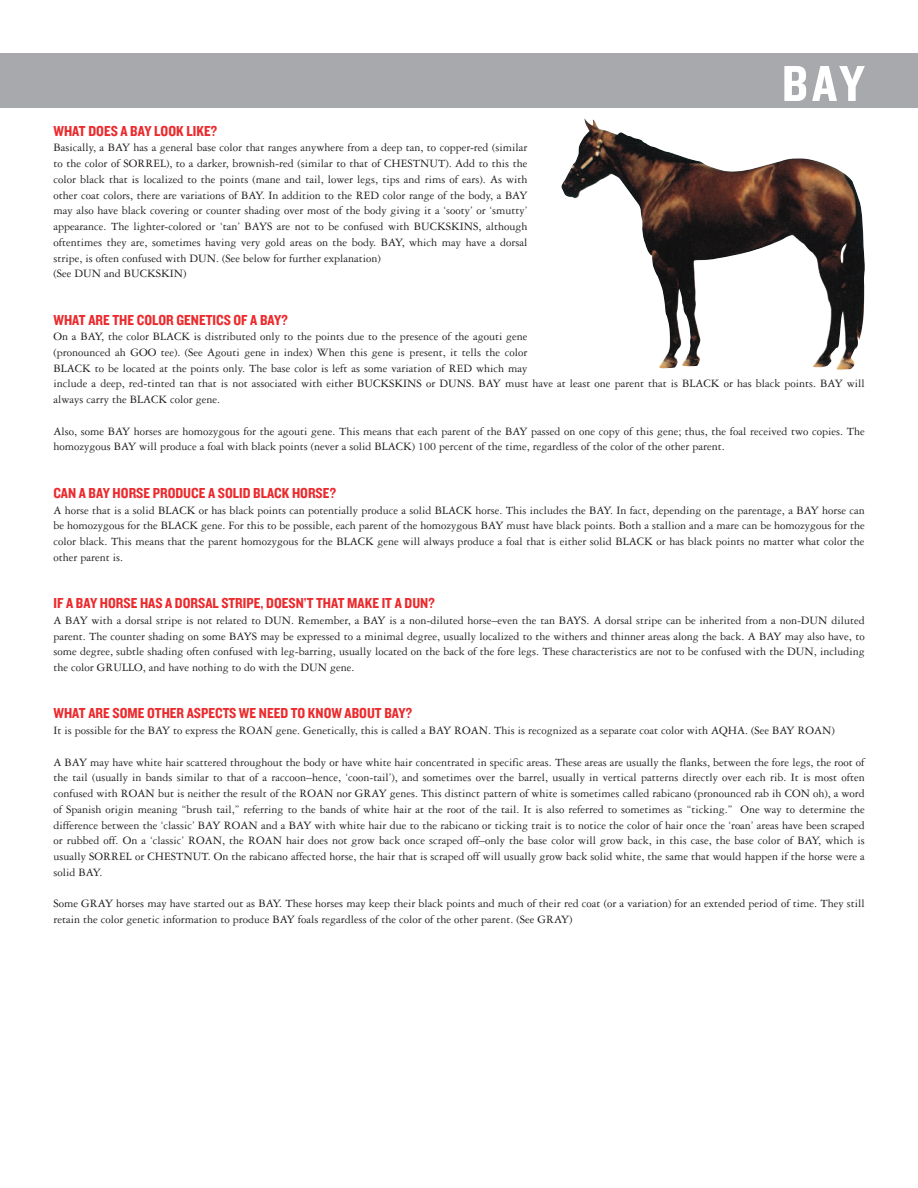
<style>
.page{position:relative;width:918px;height:1188px;background:#fff}
.page>*{position:absolute;margin:0;border:0;box-sizing:border-box;transform-origin:0 0}
.t1{font:52.5px "Knockout HTF50 Welterweight";color:#fff}
.t2{font:15px "Knockout HTF50 Welterweight";color:#ec2a2d}
.t3{font:12px/15.8px "Garamond Three";color:#231f20}
</style>
<div class="page">
<div style="left:0;top:54px;width:918px;height:54px;background:#a8a9ad"></div>
<img style="left:561px;top:118px;width:304px;height:251px">
<h1 class="t1" style="left:782px;top:52px;width:84px">BAY</h1>
<p class="t2" style="left:54px;top:122px;width:165px">WHAT DOES A BAY LOOK LIKE?</p>
<p class="t3" style="left:54px;top:141px;width:476px">Basically, a BAY has a general base color that ranges anywhere from a deep tan, to copper-red (similar to the color of SORREL), to a darker, brownish-red (similar to that of CHESTNUT). Add to this the color black that is localized to the points (mane and tail, lower legs, tips and rims of ears). As with other coat colors, there are variations of BAY In addition to the RED color range of the body, a BAY may also have black covering or counter shading over most of the body giving it a ‘sooty’ or ‘smutty’ appearance. The lighter-colored or ‘tan’ BAYS are not to be confused with BUCKSKINS, although oftentimes they are, sometimes having very gold areas on the body. BAY which may have a dorsal stripe, is often confused with DUN. (See below for further explanation)<br>(See DUN and BUCKSKIN)</p>
<p class="t2" style="left:54px;top:311px;width:236px">WHAT ARE THE COLOR GENETICS OF A BAY?</p>
<p class="t3" style="left:54px;top:330px;width:813px">On a BAY the color BLACK is distributed only to the points due to the presence of the agouti gene<br>(pronounced ah GOO tee). (See Agouti gene in index) When this gene is present, it tells the color<br>BLACK to be located at the points only. The base color is left as some variation of RED which may<br>include a deep, red-tinted tan that is not associated with either BUCKSKINS or DUNS. BAY must have at least one parent that is BLACK or has black points. BAY will always carry the BLACK color gene.</p>
<p class="t3" style="left:54px;top:424px;width:813px">Also, some BAY horses are homozygous for the agouti gene. This means that each parent of the BAY passed on one copy of this gene; thus, the foal received two copies. The homozygous BAY will produce a foal with black points (never a solid BLACK) 100 percent of the time, regardless of the color of the other parent.</p>
<p class="t2" style="left:61px;top:484px;width:277px">AN A BAY HORSE PRODUCE A SOLID BLACK HORSE?</p>
<p class="t3" style="left:54px;top:503px;width:813px;text-align:justify;text-indent:11px">horse that is a solid BLACK or has black points can potentially produce a solid BLACK horse. This includes the BAY In fact, depending on the parentage, a BAY horse can be homozygous for the BLACK gene. For this to be possible, each parent of the homozygous BAY must have black points. Both a stallion and a mare can be homozygous for the color black. This means that the parent homozygous for the BLACK gene will always produce a foal that is either solid BLACK or has black points no matter what color the other parent is.</p>
<p class="t2" style="left:54px;top:594px;width:383px">IF A BAY HORSE HAS DORSAL STRIPE, DOESN’T THAT MAKE IT A DUN?</p>
<p class="t3" style="left:54px;top:613px;width:813px;text-align:justify;text-indent:12px">BAY with a dorsal stripe is not related to DUN. Remember, a BAY is a non-diluted horse–even the tan BAYS. A dorsal stripe can be inherited from a non-DUN diluted parent. The counter shading on some BAYS may be expressed to a minimal degree, usually localized to the withers and thinner areas along the back. A BAY may also have, to some degree, subtle shading often confused with leg-barring, usually located on the back of the fore legs. These characteristics are not to be confused with the DUN, including the color GRULLO, and have nothing to do with the DUN gene.</p>
<p class="t2" style="left:54px;top:704px;width:360px">WHAT ARE SOME OTHER ASPECTS WE NEED TO KNOW ABOUT BAY?</p>
<p class="t3" style="left:54px;top:724px;width:783px">It is possible for the BAY to express the ROAN gene. Genetically, this is called a BAY ROAN. This is recognized as a separate coat color with AQHA. (See BAY ROAN)</p>
<p class="t3" style="left:54px;top:755px;width:813px;text-indent:11px">BAY may have white hair scattered throughout the body or have white hair concentrated in specific areas. These areas are usually the flanks, between the fore legs, the root of the tail (usually in bands similar to that of a raccoon–hence, ‘coon-tail’), and sometimes over the barrel, usually in vertical patterns directly over each rib. It is most often confused with ROAN but is neither the result of the ROAN nor GRAY genes. This distinct pattern of white is sometimes called rabicano (pronounced rab ih CON oh), a word of Spanish origin meaning “brush tail,” referring to the bands of white hair at the root of the tail. It is also referred to sometimes as “ticking.” One way to determine the difference between the ‘classic’ BAY ROAN and a BAY with white hair due to the rabicano or ticking trait is to notice the color of hair once the ‘roan’ areas have been scraped or rubbed off. On a ‘classic’ ROAN, the ROAN hair does not grow back once scraped off–only the base color will grow back, in this case, the base color of BAY which usually SORREL or CHESTNUT. On the rabicano affected horse, the hair that is scraped off will usually grow back solid white, the same that would happen if the horse were a solid BAY.</p>
<p class="t3" style="left:54px;top:897px;width:813px">Some GRAY horses may have started out as BAY These horses may keep their black points and much of their red coat (or a variation) for an extended period of time. They still retain the color genetic information to produce BAY foals regardless of the color of the other parent. (See GRAY)</p>
</div>
